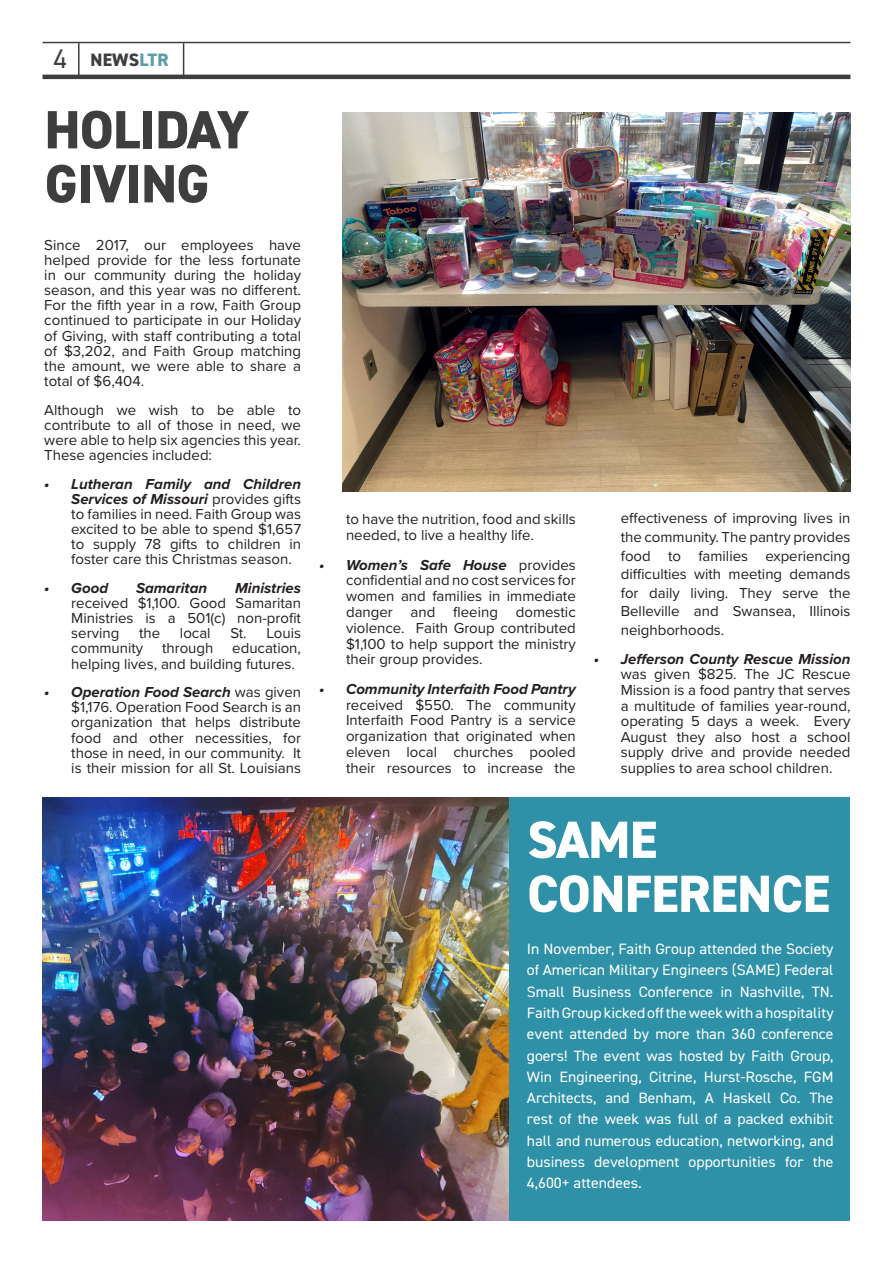
<style>
.page{position:relative;width:893px;height:1263px;background:#fff}
.page>*{position:absolute;margin:0;border:0;box-sizing:border-box;transform-origin:0 0}
._36pt_TITLE{font:800 54px/54px "DIN2014";letter-spacing:-.015em;color:#3e3e3f}
._36pt_TITLE-2{font:800 52.5px/54px "DIN2014";letter-spacing:-.01em;color:#fff}
.t1{font:800 18px "DIN2014";letter-spacing:.01em;color:#3e3e3f}
.Body_intro{font:15px/15.1px "Proxima Nova";color:#231f20;text-align:justify}
.Body_intro-2{font:15px/21.3px "DIN2014";color:#fff;text-align:justify;scale:1.05 1}
.t2{font:italic 700 15px "Proxima Nova";color:#231f20}
.s1{font-weight:400;font-size:27px}
.s2{color:#5d9da9}
.s3{font-weight:700;font-style:italic}
</style>
<div class="page">
<div style="left:43px;top:797px;width:807px;height:423px;background:#2e91a7"></div>
<hr style="left:43px;top:42px;width:807px;height:1px;background:#3e3e3f">
<hr style="left:78px;top:43px;width:2px;height:34px;background:#3e3e3f">
<hr style="left:183px;top:43px;width:1px;height:34px;background:#3e3e3f">
<hr style="left:43px;top:75px;width:807px;height:4px;background:#3e3e3f">
<img style="left:43px;top:797px;width:465px;height:423px">
<img style="left:343px;top:112px;width:507px;height:379px">
<p class="t1" style="left:54px;top:48px;width:117px"><span class="s1">4</span> NEWS<span class="s2">LTR</span></p>
<p class="_36pt_TITLE" style="left:45px;top:103px;width:206px">HOLIDAY<br>GIVING</p>
<p class="Body_intro" style="left:44px;top:237px;width:258px">Since 2017, our employees have helped provide for the less fortunate in our community during the holiday season, and this year was no different.<br>For the fifth year in a row, Faith Group continued to participate in our Holiday of Giving, with staff contributing a total of $3,202, and Faith Group matching the amount, we were able to share a total of $6,404.</p>
<p class="Body_intro" style="left:44px;top:401px;width:258px">Although we wish to be able to contribute to all of those in need, we were able to help six agencies this year.<br>These agencies included:</p>
<p class="Body_intro" style="left:71px;top:475px;width:231px;text-indent:-27px"><span class="s3">• Lutheran Family and Children Services of Missouri</span> provides gifts to families in need. Faith Group was excited to be able to spend $1,657 to supply 78 gifts to children in foster care this Christmas season.</p>
<p class="t2" style="left:44px;top:577px;width:65px">• Good</p>
<p class="t2" style="left:136px;top:577px;width:73px">Samaritan</p>
<p class="Body_intro" style="left:71px;top:580px;width:231px;text-indent:164px"><span class="s3">Ministries </span>received $1,100. Good Samaritan Ministries is a 501(c) non-profit serving</p>
<p class="Body_intro" style="left:139px;top:625px;width:23px">the</p>
<p class="Body_intro" style="left:180px;top:625px;width:32px">local</p>
<p class="Body_intro" style="left:230px;top:625px;width:72px">St. Louis</p>
<p class="Body_intro" style="left:71px;top:640px;width:73px">community</p>
<p class="Body_intro" style="left:162px;top:640px;width:53px">through</p>
<p class="Body_intro" style="left:71px;top:640px;width:231px;text-indent:161px">education, helping lives, and building futures.</p>
<p class="Body_intro" style="left:71px;top:684px;width:231px;text-indent:-27px"><span class="s3">• Operation Food Search</span> was given $1,176. Operation Food Search is an organization that helps distribute food and other necessities, for those in need, in our community. It is their mission for all St. Louisians</p>
<p class="Body_intro" style="left:346px;top:511px;width:231px;line-height:15.8px">to have the nutrition, food and skills needed, to live a healthy life.</p>
<p class="Body_intro" style="left:346px;top:556px;width:231px;line-height:15.8px;text-indent:-27px"><span class="s3">• Women’s Safe House</span> provides confidential and no cost services for women and families in immediate danger and fleeing domestic violence. Faith Group contributed $1,100 to help support the ministry their group provides.</p>
<p class="Body_intro" style="left:346px;top:680px;width:231px;line-height:15.8px;text-indent:-27px"><span class="s3">• Community Interfaith Food Pantry </span>received $550. The community Interfaith Food Pantry is a service organization that originated when eleven local churches pooled their resources to increase the</p>
<p class="Body_intro" style="left:621px;top:508px;width:231px;line-height:18.6px">effectiveness of improving lives in the community. The pantry provides food to families experiencing difficulties with meeting demands for daily living. They serve the Belleville and Swansea, Illinois neighborhoods.</p>
<p class="Body_intro" style="left:621px;top:650px;width:231px;line-height:15.6px;text-indent:-27px"><span class="s3">• Jefferson County Rescue Mission </span>was given $825. The JC Rescue Mission is a food pantry that serves a multitude of families year-round, operating 5 days a week. Every August they also host a school supply drive and provide needed supplies to area school children.</p>
<p class="_36pt_TITLE-2" style="left:527px;top:813px;width:304px">SAME<br>CONFERENCE</p>
<p class="Body_intro-2" style="left:527px;top:938px;width:294px">In November, Faith Group attended the Society of American Military Engineers (SAME) Federal Small Business Conference in Nashville, TN.<br>Faith Group kicked off the week with a hospitality event attended by more than 360 conference goers! The event was hosted by Faith Group, Win Engineering, Citrine, Hurst-Rosche, FGM Architects, and Benham, A Haskell Co. The rest of the week was full of a packed exhibit hall and numerous education, networking, and business development opportunities for the 4,600+ attendees.</p>
</div>
